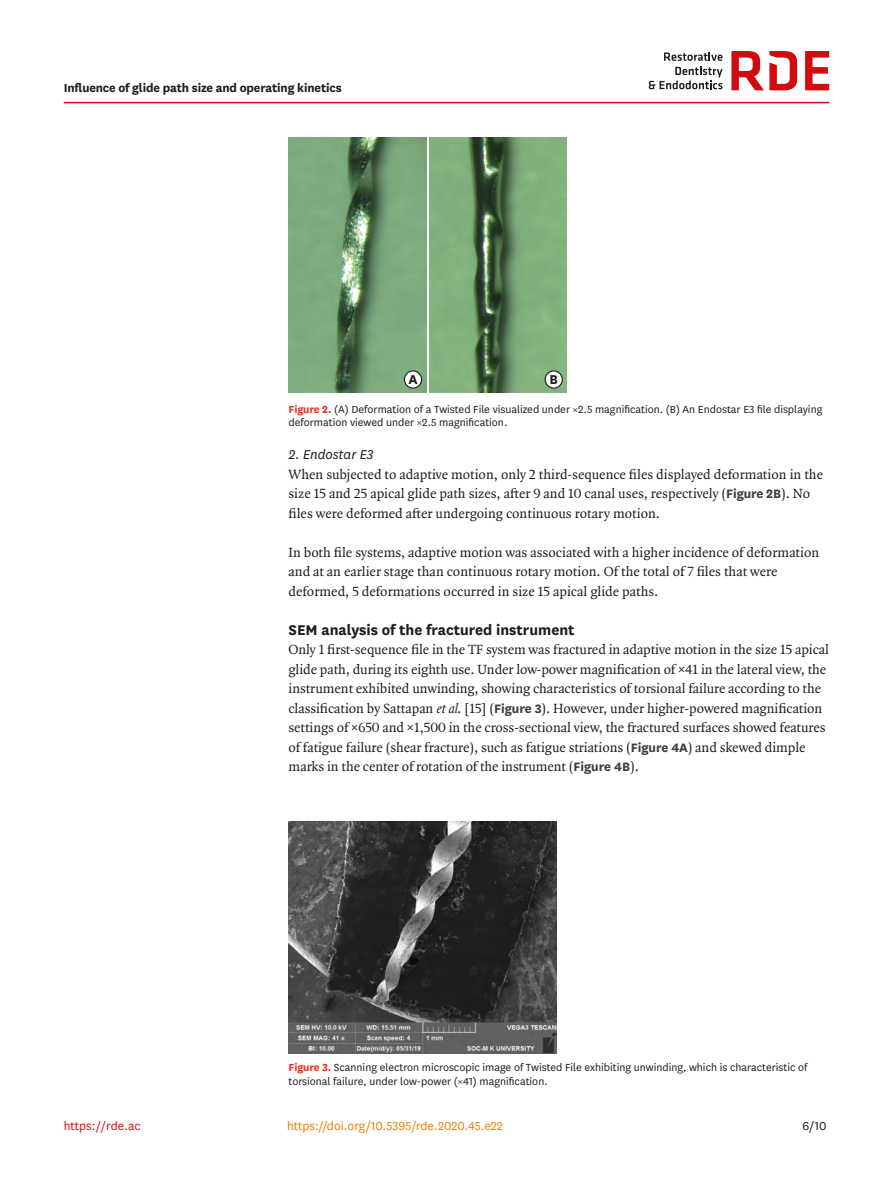
<style>
.page{position:relative;width:893px;height:1191px;background:#fff}
.page>*{position:absolute;margin:0;border:0;box-sizing:border-box;transform-origin:0 0}
.body_title2{font:700 16.5px "National";color:#1d1d1b}
.body_title3{font:italic 15px "National";color:#1d1d1b}
.t1{font:700 15px "National";color:#1d1d1b}
.body_p_first{font:14.25px/19.5px "Quadraat OT";letter-spacing:-.005em;color:#1d1d1b}
.body_p{font:14.25px/19.5px "Quadraat OT";color:#1d1d1b}
.alt-title-type{font:700 13.5px "National";letter-spacing:-.01em;color:#1d1d1b}
.doi_running_footer{font:13.5px "National";color:#ef7d00}
.t2{font:13.5px "National";color:#e30614}
.t3{font:13.5px "National";color:#1d1d1b}
.fig_caption{font:12px/13.5px "National";color:#1d1d1b}
.s1{font-weight:700;color:#e63424}
.s2{font-family:"National";font-weight:700;color:#3d3d3c}
.s3{font-style:italic}
</style>
<div class="page">
<hr style="left:64px;top:102px;width:765px;height:1px;background:#d20b11">
<svg style="left:649px;top:52px;width:73px;height:37px"></svg>
<svg style="left:805px;top:51px;width:24px;height:39px"></svg>
<svg style="left:731px;top:51px;width:66px;height:39px"></svg>
<img style="left:429px;top:137px;width:138px;height:255px">
<img style="left:289px;top:137px;width:137px;height:255px">
<div style="left:404px;top:371px;width:18px;height:17px;background:#fff;border-radius:50%"></div>
<div style="left:404px;top:370px;width:18px;height:19px;border:1px solid #1d1d1b;border-radius:50%"></div>
<div style="left:545px;top:371px;width:17px;height:17px;background:#fff;border-radius:50%"></div>
<div style="left:545px;top:370px;width:18px;height:19px;border:1px solid #1d1d1b;border-radius:50%"></div>
<img style="left:289px;top:821px;width:267px;height:232px">
<p class="alt-title-type" style="left:64px;top:78px;width:279px">Influence of glide path size and operating kinetics</p>
<p class="t1" style="left:408px;top:368px;width:11px">A</p>
<p class="t1" style="left:549px;top:368px;width:10px">B</p>
<p class="fig_caption" style="left:289px;top:402px;width:535px"><span class="s1">Figure 2.</span> (A) Deformation of a Twisted File visualized under ×2.5 magnification. (B) An Endostar E3 file displaying deformation viewed under ×2.5 magnification.</p>
<p class="body_title3" style="left:289px;top:445px;width:86px">2. Endostar E3</p>
<p class="body_p_first" style="left:289px;top:464px;width:536px">When subjected to adaptive motion, only 2 third-sequence files displayed deformation in the size 15 and 25 apical glide path sizes, after 9 and 10 canal uses, respectively (<span class="s2">Figure 2B</span>). No files were deformed after undergoing continuous rotary motion.</p>
<p class="body_p" style="left:289px;top:542px;width:532px">In both file systems, adaptive motion was associated with a higher incidence of deformation and at an earlier stage than continuous rotary motion. Of the total of 7 files that were deformed, 5 deformations occurred in size 15 apical glide paths.</p>
<p class="body_title2" style="left:289px;top:618px;width:288px">SEM analysis of the fractured instrument</p>
<p class="body_p_first" style="left:289px;top:640px;width:542px">Only 1 first-sequence file in the TF system was fractured in adaptive motion in the size 15 apical glide path, during its eighth use. Under low-power magnification of ×41 in the lateral view, the instrument exhibited unwinding, showing characteristics of torsional failure according to the classification by Sattapan <span class="s3">etal</span>. [15] (<span class="s2">Figure 3</span>). However, under higher-powered magnification settings of ×650 and ×1,500 in the cross-sectional view, the fractured surfaces showed features of fatigue failure (shear fracture), such as fatigue striations (<span class="s2">Figure 4A</span>) and skewed dimple marks in the center of rotation of the instrument (<span class="s2">Figure 4B</span>).</p>
<p class="fig_caption" style="left:289px;top:1060px;width:520px"><span class="s1">Figure 3.</span> Scanning electron microscopic image of Twisted File exhibiting unwinding, which is characteristic of torsional failure, under low-power (×41) magnification.</p>
<p class="t2" style="left:64px;top:1117px;width:78px">https://rde.ac</p>
<p class="doi_running_footer" style="left:287px;top:1116px;width:217px">https://doi.org/10.5395/rde.2020.45.e22</p>
<p class="t3" style="left:802px;top:1116px;width:26px">6/10</p>
</div>
